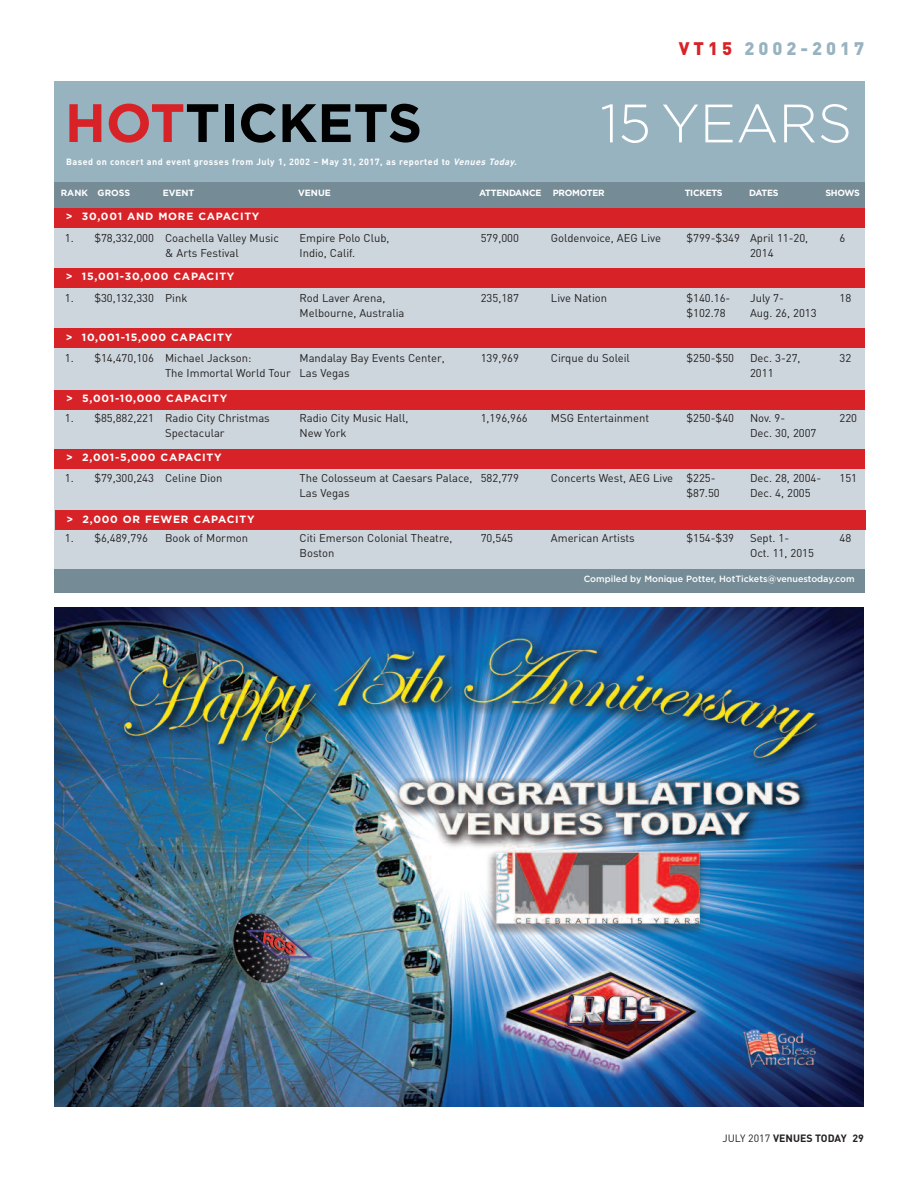
<style>
.page{position:relative;width:918px;height:1188px;background:#fff}
.page>*{position:absolute;margin:0;border:0;box-sizing:border-box;transform-origin:0 0}
.t1{font:700 54px "Gotham";color:#010101}
.t2{font:300 54px "Gotham";color:#fff}
.t3{font:900 18px "DIN";letter-spacing:.22em;color:#98b3c0}
.t4{font:11.25px "DIN";color:#231f20}
.t5{font:700 10.5px "Gotham";letter-spacing:.07em;color:#fff}
.t6{font:700 10.5px "DIN";color:#231f20}
.t7{font:700 9px "DIN";letter-spacing:.055em;color:#fff}
.t8{font:500 9px "Gotham";color:#fff}
.t9{font:700 9px "Gotham";letter-spacing:-.03em;color:#fff}
.t10{font:700 9px "Gotham";color:#fff}
.s1{color:#d72328}
.s2{font-style:italic}
.s3{font-weight:400}
</style>
<div class="page">
<div style="left:54px;top:81px;width:811px;height:302px;background:#98b3c0"></div>
<div style="left:54px;top:182px;width:810px;height:410px;background:#758b96"></div>
<div style="left:54px;top:216px;width:810px;height:353px;background:#ccd6dc"></div>
<div style="left:54px;top:208px;width:811px;height:20px;background:#d72328"></div>
<div style="left:54px;top:268px;width:811px;height:20px;background:#d72328"></div>
<div style="left:54px;top:329px;width:811px;height:19px;background:#d72328"></div>
<div style="left:55px;top:390px;width:810px;height:20px;background:#d72328"></div>
<div style="left:55px;top:449px;width:810px;height:20px;background:#d72328"></div>
<div style="left:55px;top:511px;width:810px;height:19px;background:#d72328"></div>
<img style="left:54px;top:608px;width:810px;height:499px">
<h2 class="t3" style="left:679px;top:38px;width:187px"><span class="s1">VT15</span> 2002-2017</h2>
<h1 class="t1" style="left:65px;top:92px;width:359px"><span class="s1">HOT</span>TICKETS</h1>
<h1 class="t2" style="left:600px;top:92px;width:253px">15 YEARS</h1>
<p class="t7" style="left:66px;top:157px;width:454px">Based on concert and event grosses from July 1, 2002 – May 31, 2017, as reported to <span class="s2">VenuesToday.</span></p>
<p class="t10" style="left:61px;top:188px;width:71px">RANK GROSS</p>
<p class="t9" style="left:163px;top:188px;width:33px">EVENT</p>
<p class="t9" style="left:298px;top:188px;width:34px">VENUE</p>
<p class="t9" style="left:479px;top:188px;width:64px">ATTENDANCE</p>
<p class="t9" style="left:553px;top:188px;width:53px">PROMOTER</p>
<p class="t9" style="left:685px;top:188px;width:39px">TICKETS</p>
<p class="t9" style="left:749px;top:188px;width:31px">DATES</p>
<p class="t9" style="left:825px;top:188px;width:36px">SHOWS</p>
<p class="t5" style="left:66px;top:210px;width:195px">&gt; 30,001 AND MORE CAPACITY</p>
<p class="t4" style="left:65px;top:232px;width:215px">1. $78,332,000 Coachella Valley Music</p>
<p class="t4" style="left:300px;top:232px;width:91px">Empire Polo Club,</p>
<p class="t4" style="left:481px;top:232px;width:40px">579,000</p>
<p class="t4" style="left:551px;top:232px;width:112px">Goldenvoice, AEG Live</p>
<p class="t4" style="left:687px;top:232px;width:123px">$799-$349 April 11-20,</p>
<p class="t4" style="left:840px;top:232px;width:7px">6</p>
<p class="t4" style="left:165px;top:247px;width:75px">&amp; Arts Festival</p>
<p class="t4" style="left:300px;top:247px;width:57px">Indio, Calif.</p>
<p class="t4" style="left:750px;top:247px;width:25px">2014</p>
<p class="t4" style="left:65px;top:292px;width:124px">1. $30,132,330 Pink</p>
<p class="t4" style="left:300px;top:292px;width:87px">Rod Laver Arena,</p>
<p class="t4" style="left:481px;top:292px;width:40px">235,187</p>
<p class="t4" style="left:551px;top:292px;width:58px">Live Nation</p>
<p class="t4" style="left:687px;top:292px;width:45px">$140.16-</p>
<p class="t4" style="left:750px;top:292px;width:35px">July 7-</p>
<p class="t4" style="left:840px;top:292px;width:13px">18</p>
<p class="t4" style="left:300px;top:307px;width:106px">Melbourne, Australia</p>
<p class="t4" style="left:687px;top:307px;width:41px">$102.78</p>
<p class="t4" style="left:750px;top:307px;width:68px">Aug. 26, 2013</p>
<p class="t4" style="left:65px;top:352px;width:188px">1. $14,470,106 Michael Jackson:</p>
<p class="t4" style="left:300px;top:352px;width:147px">Mandalay Bay Events Center,</p>
<p class="t4" style="left:481px;top:352px;width:40px">139,969</p>
<p class="t4" style="left:551px;top:352px;width:81px">Cirque du Soleil</p>
<p class="t4" style="left:687px;top:352px;width:49px">$250-$50</p>
<p class="t4" style="left:750px;top:352px;width:52px">Dec. 3-27,</p>
<p class="t4" style="left:840px;top:352px;width:13px">32</p>
<p class="t4" style="left:165px;top:367px;width:186px">The Immortal World Tour Las Vegas</p>
<p class="t4" style="left:750px;top:367px;width:25px">2011</p>
<p class="t4" style="left:65px;top:412px;width:206px">1. $85,882,221 Radio City Christmas</p>
<p class="t4" style="left:300px;top:412px;width:110px">Radio City Music Hall,</p>
<p class="t4" style="left:481px;top:412px;width:49px">1,196,966</p>
<p class="t4" style="left:551px;top:412px;width:100px">MSG Entertainment</p>
<p class="t4" style="left:687px;top:412px;width:49px">$250-$40</p>
<p class="t4" style="left:750px;top:412px;width:37px">Nov. 9-</p>
<p class="t4" style="left:840px;top:412px;width:19px">220</p>
<p class="t4" style="left:165px;top:427px;width:61px">Spectacular</p>
<p class="t4" style="left:300px;top:427px;width:48px">New York</p>
<p class="t4" style="left:750px;top:427px;width:68px">Dec. 30, 2007</p>
<p class="t4" style="left:65px;top:472px;width:159px">1. $79,300,243 Celine Dion</p>
<p class="t4" style="left:300px;top:472px;width:221px">The Colosseum at Caesars Palace, 582,779</p>
<p class="t4" style="left:551px;top:472px;width:166px">Concerts West, AEG Live $225-</p>
<p class="t4" style="left:750px;top:472px;width:73px">Dec. 28, 2004-</p>
<p class="t4" style="left:840px;top:472px;width:19px">151</p>
<p class="t4" style="left:300px;top:487px;width:52px">Las Vegas</p>
<p class="t4" style="left:687px;top:487px;width:35px">$87.50</p>
<p class="t4" style="left:750px;top:487px;width:62px">Dec. 4, 2005</p>
<p class="t4" style="left:65px;top:532px;width:85px">1. $6,489,796</p>
<p class="t4" style="left:165px;top:532px;width:85px">Book of Mormon</p>
<p class="t4" style="left:300px;top:532px;width:154px">Citi Emerson Colonial Theatre,</p>
<p class="t4" style="left:481px;top:532px;width:34px">70,545</p>
<p class="t4" style="left:551px;top:532px;width:85px">American Artists</p>
<p class="t4" style="left:687px;top:532px;width:49px">$154-$39</p>
<p class="t4" style="left:750px;top:532px;width:41px">Sept. 1-</p>
<p class="t4" style="left:840px;top:532px;width:13px">48</p>
<p class="t4" style="left:300px;top:547px;width:36px">Boston</p>
<p class="t4" style="left:750px;top:547px;width:65px">Oct. 11, 2015</p>
<p class="t8" style="left:584px;top:573px;width:272px">Compiled by Monique Potter, HotTickets@venuestoday.com</p>
<p class="t5" style="left:66px;top:270px;width:170px">&gt; 15,001-30,000 CAPACITY</p>
<p class="t5" style="left:66px;top:331px;width:168px">&gt; 10,001-15,000 CAPACITY</p>
<p class="t5" style="left:66px;top:392px;width:163px">&gt; 5,001-10,000 CAPACITY</p>
<p class="t5" style="left:66px;top:452px;width:157px">&gt; 2,001-5,000 CAPACITY</p>
<p class="t5" style="left:67px;top:513px;width:189px">&gt; 2,000 OR FEWER CAPACITY</p>
<p class="t6" style="left:722px;top:1133px;width:143px"><span class="s3">JULY 2017</span> VENUES TODAY 29</p>
</div>
